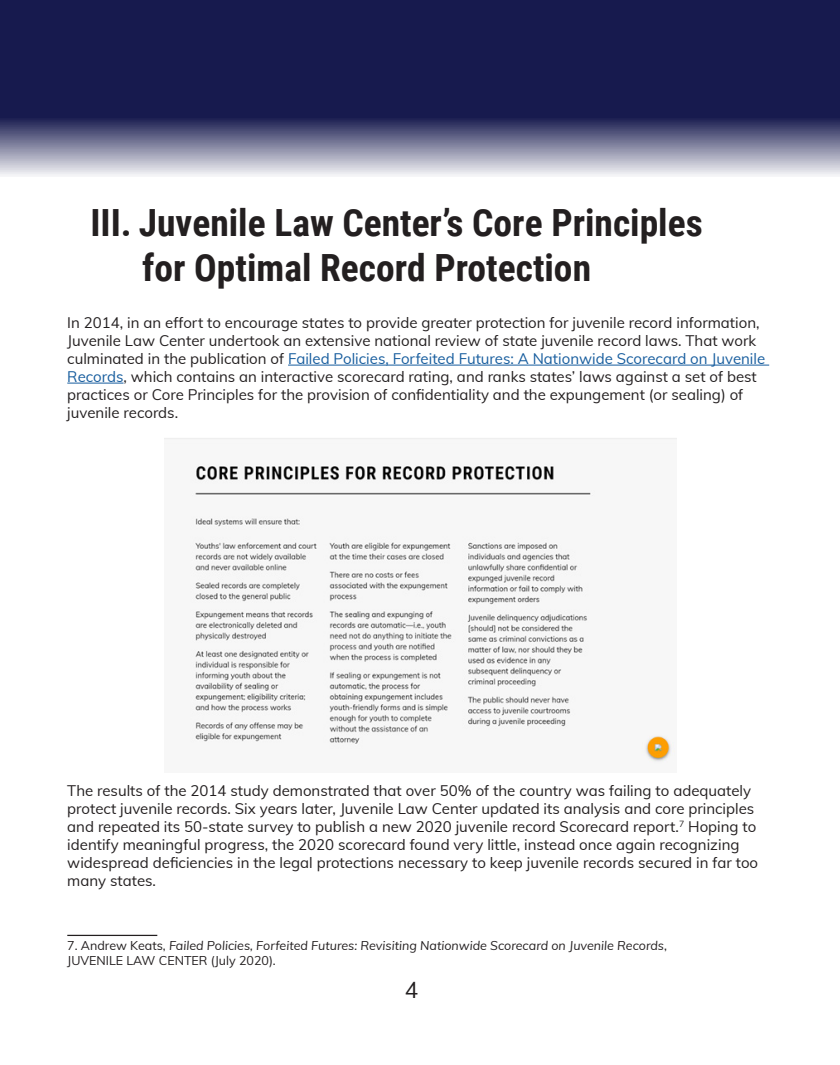
<style>
.page{position:relative;width:840px;height:1065px;background:#fff}
.page>*{position:absolute;margin:0;border:0;box-sizing:border-box;transform-origin:0 0}
.t1{font:700 37.5px "Roboto Condensed";color:#231f20}
.t2{font:22.5px "Muli";color:#231f20}
.t3{font:15px/18px "Muli";color:#231f20}
.t4{font:italic 12.5px "Muli";color:#231f20}
.t5{font:12.5px "Muli";color:#231f20}
.s1{color:#175d9e}
.s2{font-style:normal}
</style>
<div class="page">
<hr style="left:288px;top:365px;width:481px;height:1px;background:#175d9e">
<hr style="left:67px;top:383px;width:56px;height:1px;background:#175d9e">
<hr style="left:67px;top:935px;width:90px;height:1px;background:#231f20">
<img style="left:164px;top:438px;width:512px;height:325px">
<svg style="left:0;top:0;width:840px;height:176px;background:#3c3e6a"></svg>
<p class="t1" style="left:90px;top:197px;width:614px">III. Juvenile Law Center’s Core Principles</p>
<p class="t1" style="left:142px;top:242px;width:450px">for Optimal Record Protection</p>
<p class="t3" style="left:67px;top:313px;width:699px">In 2014, in an effort to encourage states to provide greater protection for juvenile record information, Juvenile Law Center undertook an extensive national review of state juvenile record laws. That work culminated in the publication of <span class="s1">Failed Policies, Forfeited Futures: A Nationwide Scorecard on Juvenile Records</span>, which contains an interactive scorecard rating, and ranks states’ laws against a set of best practices or Core Principles for the provision of confidentiality and the expungement (or sealing) of juvenile records.</p>
<p class="t3" style="left:67px;top:781px;width:692px">The results of the 2014 study demonstrated that over 50% of the country was failing to adequately protect juvenile records. Six years later, Juvenile Law Center updated its analysis and core principles and repeated its 50-state survey to publish a new 2020 juvenile record Scorecard report.<sup>7</sup> Hoping to identify meaningful progress, the 2020 scorecard found very little, instead once again recognizing widespread deficiencies in the legal protections necessary to keep juvenile records secured in far too many states.</p>
<p class="t4" style="left:67px;top:937px;width:601px"><span class="s2">7. Andrew Keats,</span> Failed Policies, Forfeited Futures: Revisiting Nationwide Scorecard on Juvenile Records<span class="s2">,</span></p>
<p class="t5" style="left:67px;top:952px;width:210px">JUVENILE LAW CENTER (July 2020).</p>
<p class="t2" style="left:405px;top:974px;width:15px">4</p>
</div>
